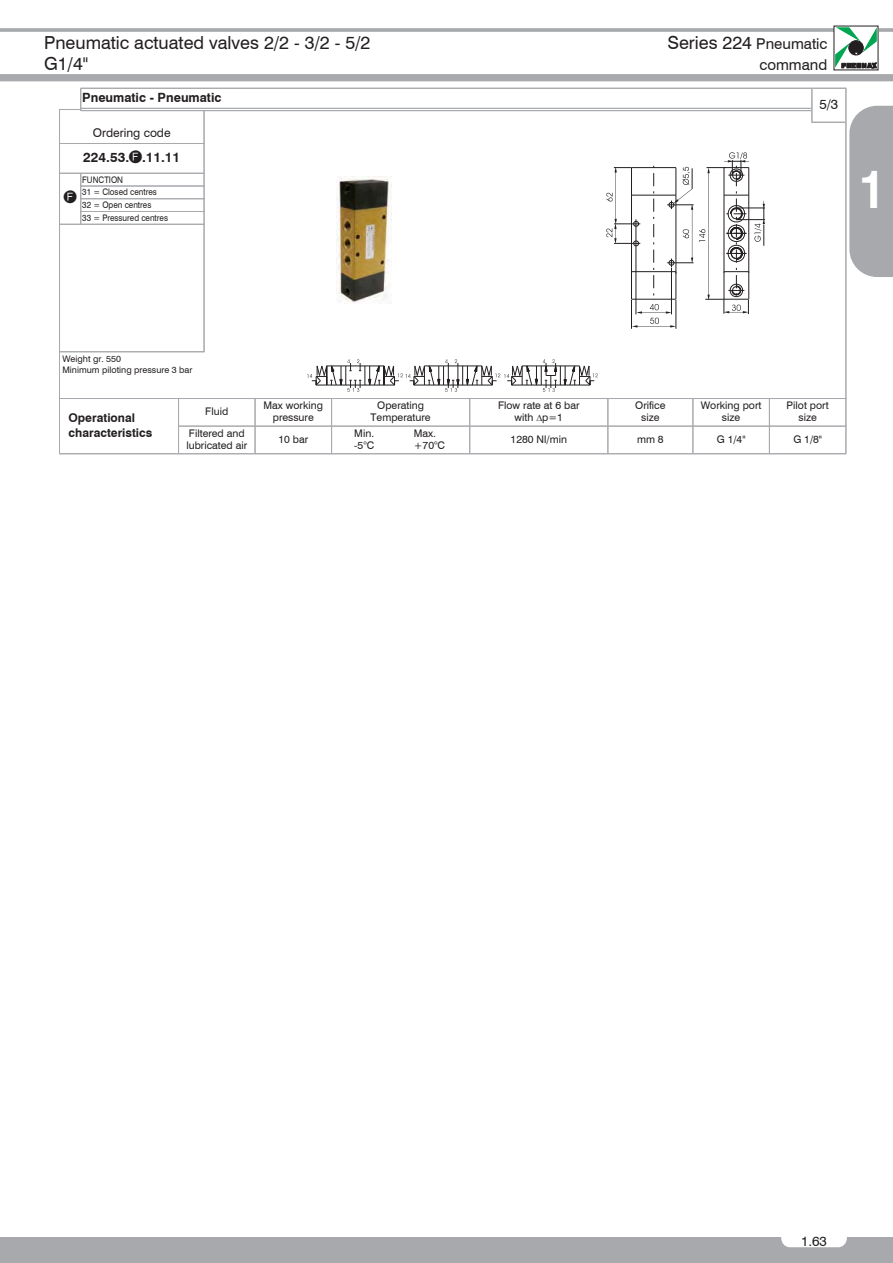
<style>
.page{position:relative;width:893px;height:1263px;background:#fff}
.page>*{position:absolute;margin:0;border:0;box-sizing:border-box;transform-origin:0 0}
.t1{font:700 54px "Swiss 721 BT";color:#fff;scale:.9 1}
.t2{font:18px/21px "Swiss 721 BT";color:#231f20}
.t3{font:15px "Swiss 721 BT";color:#231f20}
.t4{font:15px "Pneumax";color:#231f20}
.t5{font:700 13.5px "Swiss 721 BT";color:#231f20}
.t6{font:13.5px "Swiss 721 BT";color:#231f20}
.t7{font:700 12.75px "Swiss 721 BT";color:#231f20}
.t8{font:700 12px/15px "Swiss 721 BT";color:#231f20}
.t9{font:12px "Swiss 721 BT";color:#231f20}
.t10{font:10.5px/12px "Swiss 721 BT";color:#231f20;text-align:center}
.t11{font:9px/12.8px "Swiss 721 BT";color:#231f20;scale:.9 1}
.t12{font:9px/10.5px "Swiss 721 BT";color:#231f20}
.s1{font-size:15px}
.s2{font-family:"Pneumax";font-weight:400;font-size:15px}
</style>
<div class="page">
<div style="left:0;top:1237px;width:893px;height:26px;background:#a7a9ac"></div>
<svg style="left:0;top:28px;width:893px;height:4px;background:#aeb0b2"></svg>
<div style="left:0;top:74px;width:893px;height:7px;background:#a7a9ac"></div>
<div style="left:849px;top:106px;width:44px;height:171px;background:#a7a9ac"></div>
<div style="left:782px;top:1231px;width:64px;height:16px;background:#fff;border-radius:8px"></div>
<div style="left:781px;top:1230px;width:66px;height:17px;border:1px solid #fff;border-radius:8px"></div>
<div style="left:782px;top:1215px;width:64px;height:24px;background:#fff"></div>
<svg style="left:835px;top:27px;width:42px;height:41px"></svg>
<hr style="left:59px;top:110px;width:1px;height:242px;background:#a7a9ac">
<hr style="left:81px;top:173px;width:1px;height:51px;background:#a7a9ac">
<hr style="left:203px;top:111px;width:2px;height:241px;background:#a7a9ac">
<hr style="left:811px;top:88px;width:1px;height:34px;background:#a7a9ac">
<hr style="left:845px;top:89px;width:1px;height:33px;background:#a7a9ac">
<hr style="left:846px;top:123px;width:1px;height:229px;background:#a7a9ac">
<hr style="left:81px;top:88px;width:730px;height:1px;background:#a7a9ac">
<hr style="left:812px;top:88px;width:34px;height:1px;background:#a7a9ac">
<svg style="left:59px;top:88px;width:23px;height:23px"></svg>
<hr style="left:81px;top:108px;width:730px;height:1px;background:#a7a9ac">
<hr style="left:81px;top:110px;width:730px;height:1px;background:#a7a9ac">
<hr style="left:811px;top:122px;width:35px;height:1px;background:#a7a9ac">
<hr style="left:59px;top:143px;width:146px;height:1px;background:#a7a9ac">
<hr style="left:59px;top:173px;width:146px;height:1px;background:#a7a9ac">
<hr style="left:81px;top:186px;width:124px;height:1px;background:#a7a9ac">
<hr style="left:81px;top:199px;width:124px;height:1px;background:#a7a9ac">
<hr style="left:81px;top:211px;width:124px;height:1px;background:#a7a9ac">
<hr style="left:59px;top:224px;width:146px;height:1px;background:#a7a9ac">
<hr style="left:59px;top:352px;width:146px;height:1px;background:#a7a9ac">
<hr style="left:59px;top:352px;width:1px;height:47px;background:#a7a9ac">
<hr style="left:846px;top:352px;width:1px;height:47px;background:#a7a9ac">
<hr style="left:59px;top:399px;width:1px;height:55px;background:#a7a9ac">
<hr style="left:178px;top:398px;width:1px;height:56px;background:#a7a9ac">
<hr style="left:255px;top:398px;width:1px;height:56px;background:#a7a9ac">
<hr style="left:331px;top:398px;width:1px;height:56px;background:#a7a9ac">
<hr style="left:469px;top:398px;width:1px;height:56px;background:#a7a9ac">
<hr style="left:608px;top:398px;width:1px;height:56px;background:#a7a9ac">
<hr style="left:693px;top:398px;width:1px;height:56px;background:#a7a9ac">
<hr style="left:769px;top:398px;width:1px;height:56px;background:#a7a9ac">
<hr style="left:846px;top:399px;width:1px;height:55px;background:#a7a9ac">
<hr style="left:59px;top:398px;width:787px;height:1px;background:#a7a9ac">
<hr style="left:178px;top:426px;width:668px;height:1px;background:#a7a9ac">
<hr style="left:59px;top:454px;width:787px;height:1px;background:#a7a9ac">
<img style="left:337px;top:177px;width:55px;height:127px">
<svg style="left:606px;top:166px;width:87px;height:163px"></svg>
<svg style="left:699px;top:152px;width:66px;height:162px"></svg>
<svg style="left:307px;top:359px;width:291px;height:33px"></svg>
<h2 class="t2" style="left:44px;top:32px;width:328px">Pneumatic actuated valves 2/2 - 3/2 - 5/2<br>G1/4"</h2>
<h2 class="t2" style="left:667px;top:32px;width:162px">Series 224 <span class="s1">Pneumatic</span></h2>
<h3 class="t3" style="left:759px;top:55px;width:69px">command</h3>
<p class="t7" style="left:82px;top:90px;width:141px">Pneumatic - Pneumatic</p>
<p class="t9" style="left:93px;top:125px;width:79px">Ordering code</p>
<p class="t5" style="left:83px;top:149px;width:98px">224.53.<span class="s2">f</span>.11.11</p>
<p class="t11" style="left:82px;top:173px;width:97px">FUNCTION<br>31 = Closed centres<br>32 = Open centres<br>33 = Pressured centres</p>
<h3 class="t4" style="left:64px;top:189px;width:14px">f</h3>
<p class="t6" style="left:819px;top:96px;width:20px">5/3</p>
<h1 class="t1" style="left:858px;top:156px;width:32px">1</h1>
<p class="t12" style="left:62px;top:354px;width:131px">Weight gr. 550<br>Minimum piloting pressure 3 bar</p>
<p class="t8" style="left:68px;top:410px;width:85px">Operational characteristics</p>
<p class="t10" style="left:205px;top:405px;width:25px">Fluid</p>
<p class="t10" style="left:263px;top:399px;width:61px">Max working pressure</p>
<p class="t10" style="left:371px;top:399px;width:62px">Operating<br>Temperature</p>
<p class="t10" style="left:498px;top:399px;width:83px">Flow rate at 6 bar with p=1</p>
<p class="t10" style="left:635px;top:399px;width:32px">Orifice size</p>
<p class="t10" style="left:701px;top:399px;width:62px">Working port size</p>
<p class="t10" style="left:787px;top:399px;width:44px">Pilot port size</p>
<p class="t10" style="left:186px;top:427px;width:62px;text-align:left">Filtered and lubricated air</p>
<p class="t10" style="left:278px;top:433px;width:31px">10 bar</p>
<p class="t10" style="left:354px;top:427px;width:21px">Min.</p>
<p class="t10" style="left:414px;top:427px;width:24px">Max.</p>
<p class="t10" style="left:354px;top:439px;width:21px">-5°C</p>
<p class="t10" style="left:414px;top:439px;width:33px">+70°C</p>
<p class="t10" style="left:511px;top:433px;width:58px">1280 Nl/min</p>
<p class="t10" style="left:637px;top:433px;width:28px">mm 8</p>
<p class="t10" style="left:717px;top:433px;width:30px">G 1/4"</p>
<p class="t10" style="left:793px;top:433px;width:30px">G 1/8"</p>
<p class="t6" style="left:801px;top:1233px;width:27px">1.63</p>
</div>
